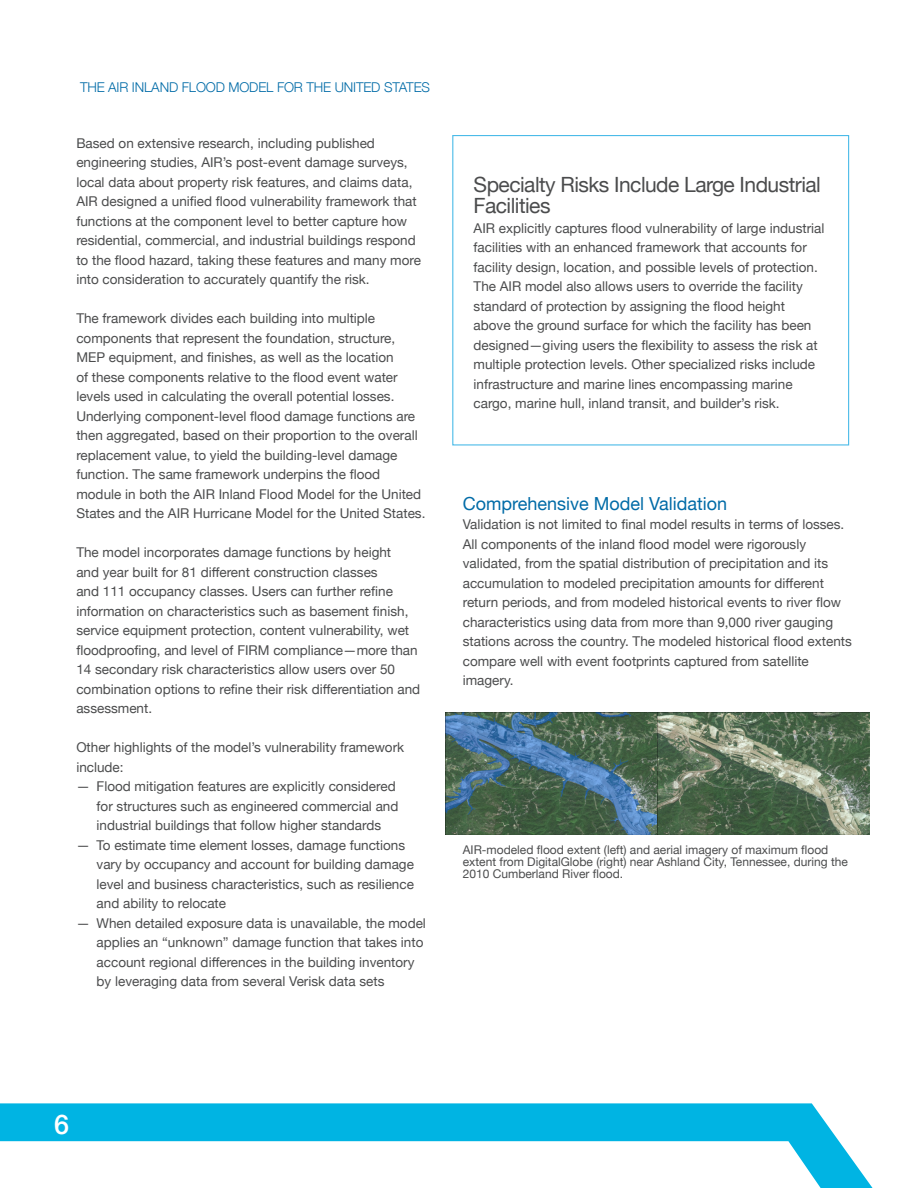
<style>
.page{position:relative;width:918px;height:1188px;background:#fff}
.page>*{position:absolute;margin:0;border:0;box-sizing:border-box;transform-origin:0 0}
.t1{font:500 27px "Helvetica Neue";color:#fff}
.Body{font:21px/21px "Helvetica Neue";letter-spacing:-.025em;color:#4b4c4d}
.t2{font:18px "Helvetica Neue";color:#006ba7}
.Body-2{font:13.5px/19.5px "Helvetica Neue";color:#4b4c4d}
.t3{font:300 13.5px "Helvetica Neue";letter-spacing:-.01em;color:#006ba7}
.Body-3{font:12px/12px "Helvetica Neue";color:#4b4c4d}
</style>
<div class="page">
<svg style="left:0;top:1103px;width:873px;height:85px"></svg>
<div style="left:452px;top:135px;width:397px;height:311px;border:1px solid #4cbbe8"></div>
<img style="left:446px;top:713px;width:423px;height:121px">
<p class="t3" style="left:80px;top:77px;width:352px">THE AIR INLAND FLOOD MODEL FOR THE UNITED STATES</p>
<p class="Body-2" style="left:76px;top:134px;width:346px">Based on extensive research, including published engineering studies, AIR’s post-event damage surveys, local data about property risk features, and claims data, AIR designed a unified flood vulnerability framework that functions at the component level to better capture how residential, commercial, and industrial buildings respond to the flood hazard, taking these features and many more into consideration to accurately quantify the risk.</p>
<p class="Body-2" style="left:76px;top:310px;width:351px">The framework divides each building into multiple components that represent the foundation, structure, MEP equipment, and finishes, as well as the location<br>of these components relative to the flood event water levels used in calculating the overall potential losses.<br>Underlying component-level flood damage functions are then aggregated, based on their proportion to the overall replacement value, to yield the building-level damage function. The same framework underpins the flood module in both the AIR Inland Flood Model for the United States and the AIR Hurricane Model for the United States.</p>
<p class="Body-2" style="left:76px;top:544px;width:345px">The model incorporates damage functions by height<br>and year built for 81 different construction classes<br>and 111 occupancy classes. Users can further refine information on characteristics such as basement finish, service equipment protection, content vulnerability, wet floodproofing, and level of FIRM compliance—more than 14 secondary risk characteristics allow users over 50 combination options to refine their risk differentiation and assessment.</p>
<p class="Body-2" style="left:76px;top:739px;width:329px">Other highlights of the model’s vulnerability framework include:</p>
<p class="Body-2" style="left:97px;top:778px;width:303px;text-indent:-20px">— Flood mitigation features are explicitly considered for structures such as engineered commercial and industrial buildings that follow higher standards</p>
<p class="Body-2" style="left:97px;top:836px;width:319px;text-indent:-20px">— To estimate time element losses, damage functions vary by occupancy and account for building damage level and business characteristics, such as resilience and ability to relocate</p>
<p class="Body-2" style="left:97px;top:914px;width:331px;text-indent:-20px">— When detailed exposure data is unavailable, the model applies an “unknown” damage function that takes into account regional differences in the building inventory by leveraging data from several Verisk data sets</p>
<p class="Body" style="left:474px;top:175px;width:349px">Specialty Risks Include Large Industrial<br>Facilities</p>
<p class="Body-2" style="left:474px;top:219px;width:352px">AIR explicitly captures flood vulnerability of large industrial facilities with an enhanced framework that accounts for facility design, location, and possible levels of protection.<br>The AIR model also allows users to override the facility standard of protection by assigning the flood height above the ground surface for which the facility has been designed—giving users the flexibility to assess the risk at multiple protection levels. Other specialized risks include infrastructure and marine lines encompassing marine cargo, marine hull, inland transit, and builder’s risk.</p>
<p class="t2" style="left:463px;top:490px;width:266px">Comprehensive Model Validation</p>
<p class="Body-2" style="left:463px;top:515px;width:391px">Validation is not limited to final model results in terms of losses.<br>All components of the inland flood model were rigorously validated, from the spatial distribution of precipitation and its accumulation to modeled precipitation amounts for different return periods, and from modeled historical events to river flow characteristics using data from more than 9,000 river gauging stations across the country. The modeled historical flood extents compare well with event footprints captured from satellite imagery.</p>
<p class="Body-3" style="left:463px;top:844px;width:387px">AIR-modeled flood extent (left) and aerial imagery of maximum flood extent from DigitalGlobe (right) near Ashland City, Tennessee, during the<br>2010 Cumberland River flood.</p>
<h1 class="t1" style="left:54px;top:1102px;width:17px">6</h1>
</div>
